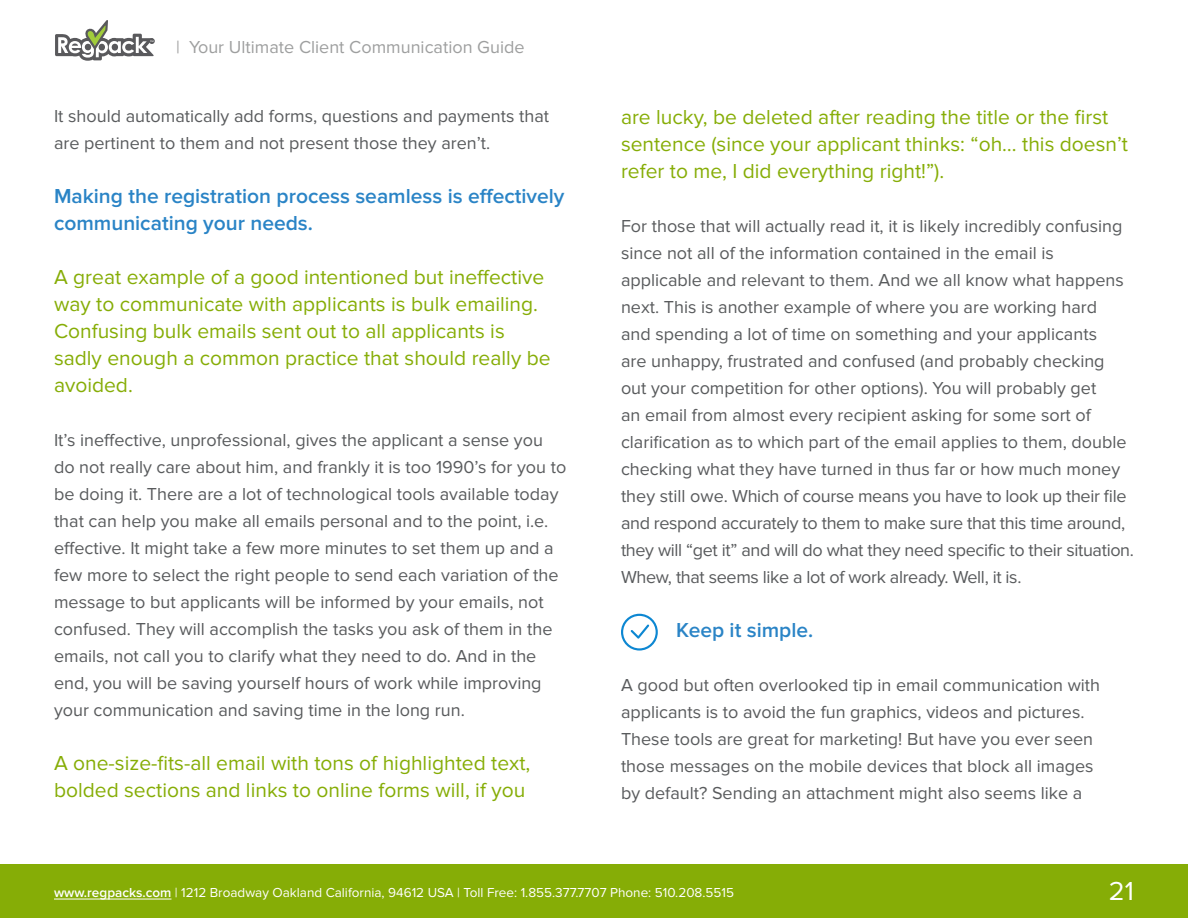
<style>
.page{position:relative;width:1188px;height:918px;background:#fff}
.page>*{position:absolute;margin:0;border:0;box-sizing:border-box;transform-origin:0 0}
.t1{font:27px "Proxima Nova";color:#fff}
.t2{font:21px/27px "Proxima Nova";color:#86ad06}
.t3{font:600 21px/27px "Proxima Nova";color:#2a84c6}
.t4{font:18px/27px "Proxima Nova";color:#595b5d}
.t5{font:18px "Proxima Nova";color:#9e9f9f}
.t6{font:13.5px "Proxima Nova";color:#fff}
.s1{font-weight:600}
</style>
<div class="page">
<div style="left:0;top:864px;width:1188px;height:53px;background:#86ad06"></div>
<hr style="left:54px;top:899px;width:117px;height:1px;background:#fff">
<svg style="left:55px;top:20px;width:100px;height:41px"></svg>
<svg style="left:621px;top:614px;width:37px;height:37px"></svg>
<p class="t5" style="left:176px;top:37px;width:350px">| Your Ultimate Client Communication Guide</p>
<p class="t4" style="left:54px;top:102px;width:497px">It should automatically add forms, questions and payments that are pertinent to them and not present those they aren’t.</p>
<p class="t3" style="left:54px;top:183px;width:512px">Making the registration process seamless is effectively communicating your needs.</p>
<p class="t2" style="left:54px;top:264px;width:498px">A great example of a good intentioned but ineffective way to communicate with applicants is bulk emailing.<br>Confusing bulk emails sent out to all applicants is sadly enough a common practice that should really be avoided.</p>
<p class="t4" style="left:54px;top:426px;width:514px">It’s ineffective, unprofessional, gives the applicant a sense you do not really care about him, and frankly it is too 1990’s for you to be doing it. There are a lot of technological tools available today that can help you make all emails personal and to the point, i.e. effective. It might take a few more minutes to set them up and a few more to select the right people to send each variation of the message to but applicants will be informed by your emails, not confused. They will accomplish the tasks you ask of them in the emails, not call you to clarify what they need to do. And in the end, you will be saving yourself hours of work while improving your communication and saving time in the long run.</p>
<p class="t2" style="left:54px;top:750px;width:478px">A one-size-fits-all email with tons of highlighted text, bolded sections and links to online forms will, if you</p>
<p class="t2" style="left:621px;top:104px;width:509px">are lucky, be deleted after reading the title or the first sentence (since your applicant thinks: “oh… this doesn’t refer to me, I did everything right!”).</p>
<p class="t4" style="left:621px;top:213px;width:515px">For those that will actually read it, it is likely incredibly confusing since not all of the information contained in the email is applicable and relevant to them. And we all know what happens next. This is another example of where you are working hard<br>and spending a lot of time on something and your applicants<br>are unhappy, frustrated and confused (and probably checking out your competition for other options). You will probably get<br>an email from almost every recipient asking for some sort of clarification as to which part of the email applies to them, double checking what they have turned in thus far or how much money they still owe. Which of course means you have to look up their file and respond accurately to them to make sure that this time around, they will “get it” and will do what they need specific to their situation.<br>Whew, that seems like a lot of work already. Well, it is.</p>
<p class="t3" style="left:676px;top:617px;width:138px">Keep it simple.</p>
<p class="t4" style="left:621px;top:672px;width:481px">A good but often overlooked tip in email communication with applicants is to avoid the fun graphics, videos and pictures.<br>These tools are great for marketing! But have you ever seen those messages on the mobile devices that block all images by default? Sending an attachment might also seems like a</p>
<p class="t6" style="left:54px;top:885px;width:682px"><span class="s1">www.regpacks.com</span> | 1212 Broadway Oakland California, 94612 USA | Toll Free: 1.855.377.7707 Phone: 510.208.5515</p>
<h1 class="t1" style="left:1109px;top:876px;width:27px">21</h1>
</div>
